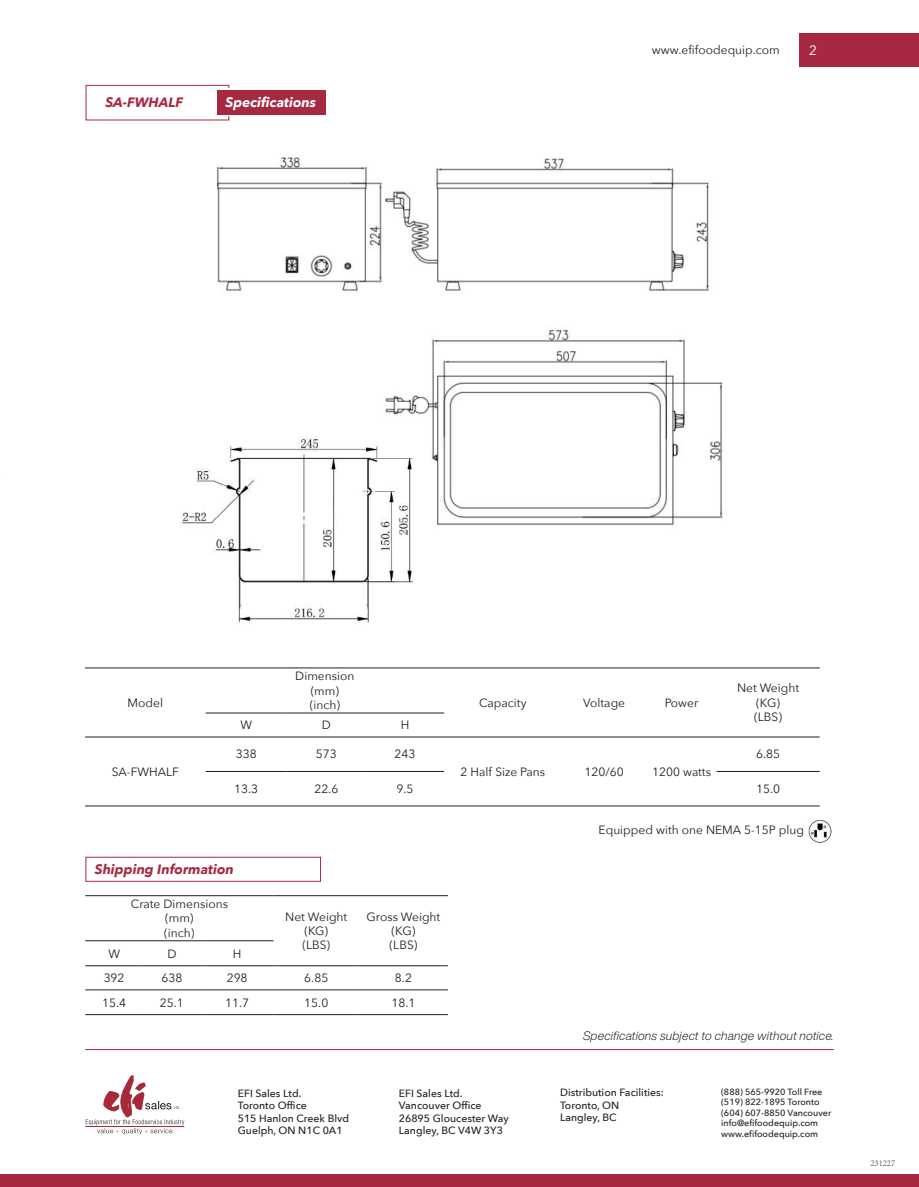
<style>
.page{position:relative;width:919px;height:1187px;background:#fff}
.page>*{position:absolute;margin:0;border:0;box-sizing:border-box;transform-origin:0 0}
.t1{font:italic 700 13.5px "Avenir Next";color:#a72941}
.t2{font:italic 700 13.5px "Avenir Next";color:#fff}
.t3{font:13.5px "Avenir Next";color:#fff}
.t4{font:12px/14.4px "Avenir Next";color:#231f20;text-align:center}
.t5{font:italic 300 12px "Helvetica Now Display";letter-spacing:.02em;color:#231f20}
.t6{font:500 10.5px/12.6px "Avenir Next";color:#231f20}
.t7{font:500 9px/10.5px "Avenir Next";color:#231f20}
.t8{font:300 9px "Adobe Song Std";color:#231f20}
</style>
<div class="page">
<div style="left:0;top:1174px;width:918px;height:12px;background:#a72941"></div>
<div style="left:799px;top:33px;width:119px;height:34px;background:#a72941"></div>
<div style="left:86px;top:85px;width:143px;height:35px;border:1px solid #a72941"></div>
<div style="left:88px;top:89px;width:155px;height:27px;background:#fff"></div>
<div style="left:217px;top:91px;width:108px;height:24px;background:#a72941"></div>
<hr style="left:85px;top:1049px;width:748px;height:1px;background:#a72941">
<hr style="left:85px;top:1126px;width:99px;height:1px;background:#a62938">
<svg style="left:86px;top:1075px;width:98px;height:59px"></svg>
<img style="left:808px;top:820px;width:24px;height:23px">
<div style="left:85px;top:856px;width:236px;height:25px;background:#fff;border:1px solid #a72941"></div>
<hr style="left:85px;top:667px;width:121px;height:1px;background:#231f20">
<hr style="left:206px;top:667px;width:81px;height:1px;background:#231f20">
<hr style="left:287px;top:667px;width:79px;height:1px;background:#231f20">
<hr style="left:366px;top:667px;width:78px;height:1px;background:#231f20">
<hr style="left:444px;top:667px;width:117px;height:1px;background:#231f20">
<hr style="left:561px;top:667px;width:85px;height:1px;background:#231f20">
<hr style="left:646px;top:667px;width:70px;height:1px;background:#231f20">
<hr style="left:716px;top:667px;width:103px;height:1px;background:#231f20">
<hr style="left:206px;top:712px;width:81px;height:1px;background:#231f20">
<hr style="left:287px;top:712px;width:79px;height:1px;background:#231f20">
<hr style="left:366px;top:712px;width:78px;height:1px;background:#231f20">
<hr style="left:85px;top:736px;width:121px;height:1px;background:#231f20">
<hr style="left:206px;top:736px;width:81px;height:1px;background:#231f20">
<hr style="left:287px;top:736px;width:79px;height:1px;background:#231f20">
<hr style="left:366px;top:736px;width:78px;height:1px;background:#231f20">
<hr style="left:444px;top:736px;width:117px;height:1px;background:#231f20">
<hr style="left:561px;top:736px;width:85px;height:1px;background:#231f20">
<hr style="left:646px;top:736px;width:70px;height:1px;background:#231f20">
<hr style="left:716px;top:736px;width:103px;height:1px;background:#231f20">
<hr style="left:206px;top:771px;width:81px;height:1px;background:#231f20">
<hr style="left:287px;top:771px;width:79px;height:1px;background:#231f20">
<hr style="left:366px;top:771px;width:78px;height:1px;background:#231f20">
<hr style="left:716px;top:771px;width:103px;height:1px;background:#231f20">
<hr style="left:85px;top:805px;width:121px;height:1px;background:#231f20">
<hr style="left:206px;top:805px;width:81px;height:1px;background:#231f20">
<hr style="left:287px;top:805px;width:79px;height:1px;background:#231f20">
<hr style="left:366px;top:805px;width:78px;height:1px;background:#231f20">
<hr style="left:444px;top:805px;width:117px;height:1px;background:#231f20">
<hr style="left:561px;top:805px;width:85px;height:1px;background:#231f20">
<hr style="left:646px;top:805px;width:70px;height:1px;background:#231f20">
<hr style="left:716px;top:805px;width:103px;height:1px;background:#231f20">
<hr style="left:85px;top:895px;width:58px;height:1px;background:#231f20">
<hr style="left:143px;top:895px;width:58px;height:1px;background:#231f20">
<hr style="left:201px;top:895px;width:72px;height:1px;background:#231f20">
<hr style="left:273px;top:895px;width:86px;height:1px;background:#231f20">
<hr style="left:359px;top:895px;width:89px;height:1px;background:#231f20">
<hr style="left:85px;top:940px;width:58px;height:1px;background:#231f20">
<hr style="left:143px;top:940px;width:58px;height:1px;background:#231f20">
<hr style="left:201px;top:940px;width:72px;height:1px;background:#231f20">
<hr style="left:85px;top:965px;width:58px;height:1px;background:#231f20">
<hr style="left:143px;top:965px;width:58px;height:1px;background:#231f20">
<hr style="left:201px;top:965px;width:72px;height:1px;background:#231f20">
<hr style="left:273px;top:965px;width:86px;height:1px;background:#231f20">
<hr style="left:359px;top:965px;width:89px;height:1px;background:#231f20">
<hr style="left:85px;top:989px;width:58px;height:1px;background:#231f20">
<hr style="left:143px;top:989px;width:58px;height:1px;background:#231f20">
<hr style="left:201px;top:989px;width:72px;height:1px;background:#231f20">
<hr style="left:273px;top:989px;width:86px;height:1px;background:#231f20">
<hr style="left:359px;top:989px;width:89px;height:1px;background:#231f20">
<hr style="left:85px;top:1014px;width:58px;height:1px;background:#231f20">
<hr style="left:143px;top:1014px;width:58px;height:1px;background:#231f20">
<hr style="left:201px;top:1014px;width:72px;height:1px;background:#231f20">
<hr style="left:273px;top:1014px;width:86px;height:1px;background:#231f20">
<hr style="left:359px;top:1014px;width:89px;height:1px;background:#231f20">
<img style="left:181px;top:157px;width:542px;height:466px">
<p class="t1" style="left:105px;top:91px;width:79px">SA-FWHALF</p>
<p class="t2" style="left:226px;top:91px;width:92px">Specifications</p>
<p class="t4" style="left:652px;top:42px;width:129px">www.efifoodequip.com</p>
<p class="t3" style="left:809px;top:38px;width:9px">2</p>
<p class="t4" style="left:128px;top:694px;width:37px">Model</p>
<p class="t4" style="left:112px;top:763px;width:69px">SA-FWHALF</p>
<p class="t4" style="left:295px;top:668px;width:61px">Dimension (mm) (inch)</p>
<p class="t4" style="left:240px;top:717px;width:13px">W</p>
<p class="t4" style="left:322px;top:717px;width:11px">D</p>
<p class="t4" style="left:401px;top:717px;width:10px">H</p>
<p class="t4" style="left:236px;top:746px;width:22px">338</p>
<p class="t4" style="left:316px;top:746px;width:22px">573</p>
<p class="t4" style="left:394px;top:746px;width:22px">243</p>
<p class="t4" style="left:479px;top:694px;width:49px">Capacity</p>
<p class="t4" style="left:583px;top:694px;width:43px">Voltage</p>
<p class="t4" style="left:664px;top:694px;width:35px">Power</p>
<p class="t4" style="left:460px;top:763px;width:86px">2 Half Size Pans</p>
<p class="t4" style="left:584px;top:763px;width:41px">120/60</p>
<p class="t4" style="left:652px;top:763px;width:60px">1200 watts</p>
<p class="t4" style="left:737px;top:680px;width:64px">Net Weight (KG)<br>(LBS)</p>
<p class="t4" style="left:756px;top:746px;width:26px">6.85</p>
<p class="t4" style="left:234px;top:781px;width:25px">13.3</p>
<p class="t4" style="left:314px;top:781px;width:25px">22.6</p>
<p class="t4" style="left:396px;top:781px;width:19px">9.5</p>
<p class="t4" style="left:756px;top:781px;width:26px">15.0</p>
<p class="t4" style="left:598px;top:822px;width:207px">Equipped with one NEMA 5-15P plug</p>
<p class="t1" style="left:95px;top:857px;width:140px">Shipping Information</p>
<p class="t4" style="left:131px;top:896px;width:99px">Crate Dimensions (mm)<br>(inch)</p>
<p class="t4" style="left:285px;top:908px;width:64px">Net Weight (KG)<br>(LBS)</p>
<p class="t4" style="left:366px;top:908px;width:75px">Gross Weight (KG)<br>(LBS)</p>
<p class="t4" style="left:108px;top:945px;width:13px">W</p>
<p class="t4" style="left:167px;top:945px;width:11px">D</p>
<p class="t4" style="left:233px;top:945px;width:10px">H</p>
<p class="t4" style="left:104px;top:970px;width:22px">392</p>
<p class="t4" style="left:161px;top:970px;width:22px">638</p>
<p class="t4" style="left:227px;top:970px;width:22px">298</p>
<p class="t4" style="left:304px;top:970px;width:25px">6.85</p>
<p class="t4" style="left:395px;top:970px;width:19px">8.2</p>
<p class="t4" style="left:102px;top:994px;width:25px">15.4</p>
<p class="t4" style="left:160px;top:994px;width:25px">25.1</p>
<p class="t4" style="left:225px;top:994px;width:25px">11.7</p>
<p class="t4" style="left:304px;top:994px;width:25px">15.0</p>
<p class="t4" style="left:391px;top:994px;width:25px">18.1</p>
<p class="t6" style="left:238px;top:1086px;width:113px">EFI Sales Ltd.<br>Toronto Office<br>515 Hanlon Creek Blvd<br>Guelph, ON N1C 0A1</p>
<p class="t6" style="left:399px;top:1086px;width:111px">EFI Sales Ltd.<br>Vancouver Office<br>26895 Gloucester Way<br>Langley, BC V4W 3Y3</p>
<p class="t5" style="left:583px;top:1027px;width:252px">Specifications subject to change without notice.</p>
<p class="t6" style="left:560px;top:1085px;width:105px">Distribution Facilities:<br>Toronto, ON<br>Langley, BC</p>
<p class="t7" style="left:721px;top:1086px;width:112px">(888) 565-9920 Toll Free (519) 822-1895 Toronto (604) 607-8850 Vancouver info@efifoodequip.com www.efifoodequip.com</p>
<p class="t8" style="left:870px;top:1157px;width:26px">231227</p>
</div>
